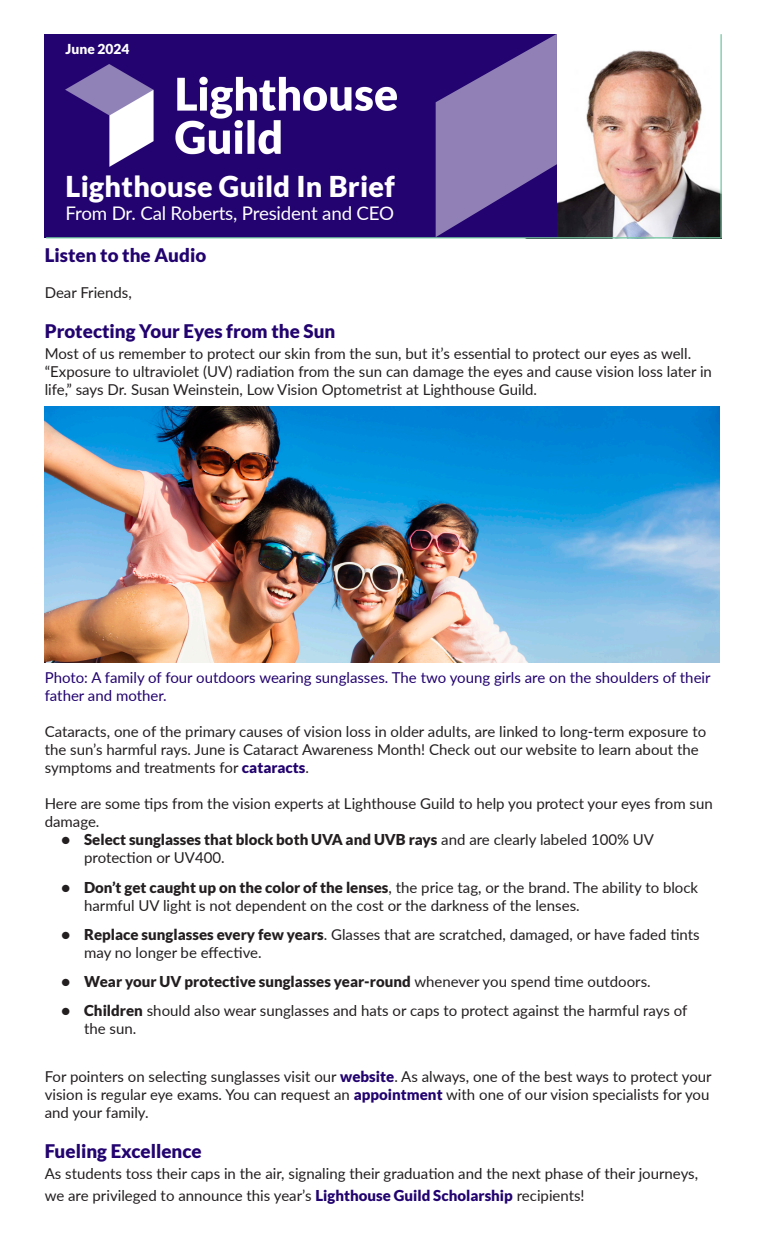
<style>
.page{position:relative;width:765px;height:1260px;background:#fff}
.page>*{position:absolute;margin:0;border:0;box-sizing:border-box;transform-origin:0 0}
.t1{font:900 28.75px "Lato";letter-spacing:.01em;color:#fff}
.t2{font:900 18.75px "Lato";color:#22036f}
.t3{font:18.75px "Lato";letter-spacing:-.01em;color:#fff}
.t4{font:15px/18px "Lato";color:#231f20}
.t5{font:15px/18px "Lato";color:#22036f}
.t6{font:900 15px "Lato";color:#231f20}
.t7{font:900 13.75px "Lato";color:#fff}
.s1{font-weight:900;color:#22036f}
.s2{font-weight:900}
.s3{font-weight:400}
</style>
<div class="page">
<img style="left:557px;top:41px;width:164px;height:196px">
<div style="left:45px;top:34px;width:512px;height:203px;background:#22036f"></div>
<hr style="left:721px;top:34px;width:1px;height:204px;background:#73c7a0">
<hr style="left:46px;top:237px;width:675px;height:1px;background:#73c7a0">
<svg style="left:436px;top:34px;width:121px;height:203px"></svg>
<img style="left:66px;top:65px;width:330px;height:101px">
<img style="left:45px;top:406px;width:675px;height:256px">
<p class="t7" style="left:66px;top:41px;width:65px">June 2024</p>
<h1 class="t1" style="left:66px;top:170px;width:331px">Lighthouse Guild In Brief</h1>
<p class="t3" style="left:66px;top:200px;width:330px">From Dr. Cal Roberts, President and CEO</p>
<p class="t2" style="left:45px;top:244px;width:163px">Listen to the Audio</p>
<p class="t4" style="left:45px;top:282px;width:89px">Dear Friends,</p>
<p class="t2" style="left:45px;top:320px;width:292px">Protecting Your Eyes from the Sun</p>
<p class="t4" style="left:45px;top:344px;width:669px">Most of us remember to protect our skin from the sun, but it’s essential to protect our eyes as well. “Exposure to ultraviolet (UV) radiation from the sun can damage the eyes and cause vision loss later in life,” says Dr. Susan Weinstein, Low Vision Optometrist at Lighthouse Guild.</p>
<p class="t5" style="left:45px;top:668px;width:667px">Photo: A family of four outdoors wearing sunglasses. The two young girls are on the shoulders of their father and mother.</p>
<p class="t4" style="left:45px;top:722px;width:663px">Cataracts, one of the primary causes of vision loss in older adults, are linked to long-term exposure to the sun’s harmful rays. June is Cataract Awareness Month! Check out our website to learn about the symptoms and treatments for <span class="s1">cataracts</span>.</p>
<p class="t4" style="left:45px;top:794px;width:670px">Here are some tips from the vision experts at Lighthouse Guild to help you protect your eyes from sun damage.</p>
<p class="t4" style="left:84px;top:830px;width:572px;text-indent:-22px"><span class="s2">• Select sunglasses that block both UVA and UVB rays</span> and are clearly labeled 100% UV protection or UV400.</p>
<p class="t4" style="left:84px;top:877px;width:616px;text-indent:-22px"><span class="s2">• Don’t get caught up on the color of the lenses</span>, the price tag, or the brand. The ability to block harmful UV light is not dependent on the cost or the darkness of the lenses.</p>
<p class="t4" style="left:84px;top:925px;width:617px;text-indent:-22px"><span class="s2">• Replace sunglasses every few years</span>. Glasses that are scratched, damaged, or have faded tints may no longer be effective.</p>
<p class="t6" style="left:62px;top:973px;width:591px">• Wear your UV protective sunglasses year-round <span class="s3">whenever you spend time outdoors.</span></p>
<p class="t4" style="left:84px;top:1001px;width:605px;text-indent:-22px"><span class="s2">• Children</span> should also wear sunglasses and hats or caps to protect against the harmful rays of the sun.</p>
<p class="t4" style="left:45px;top:1066px;width:668px">For pointers on selecting sunglasses visit our <span class="s1">website</span>. As always, one of the best ways to protect your vision is regular eye exams. You can request an <span class="s1">appointment</span> with one of our vision specialists for you and your family.</p>
<p class="t2" style="left:45px;top:1140px;width:159px">Fueling Excellence</p>
<p class="t4" style="left:45px;top:1163px;width:655px;line-height:21.2px">As students toss their caps in the air, signaling their graduation and the next phase of their journeys, we are privileged to announce this year’s <span class="s1">Lighthouse Guild Scholarship</span> recipients!</p>
</div>
